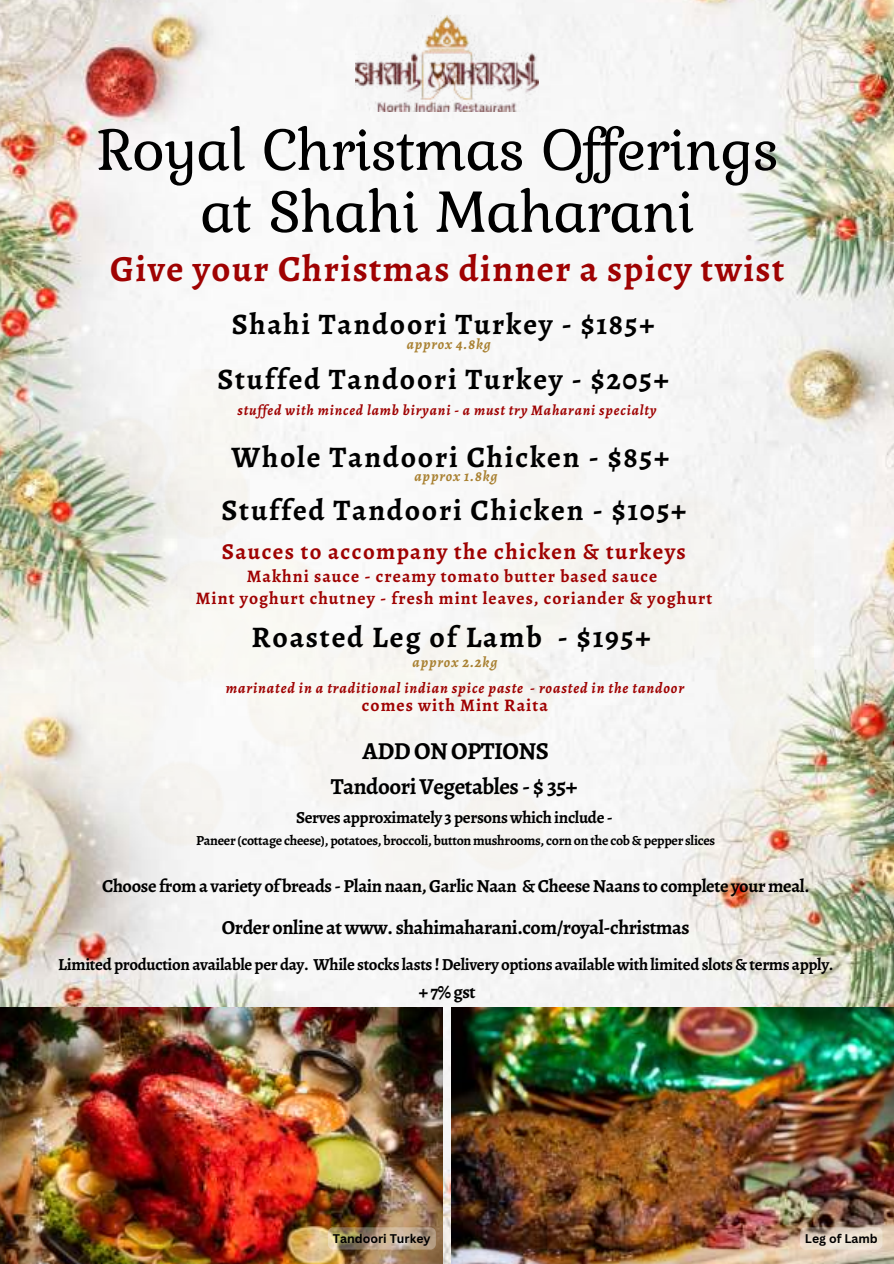
<style>
.page{position:relative;width:894px;height:1264px;background:#fff}
.page>*{position:absolute;margin:0;border:0;box-sizing:border-box;transform-origin:0 0}
.t1{font:62.1px/61.9px "Kurale";letter-spacing:-.02em;color:#000;text-align:center}
.t2{font:700 36.9px "Alegreya";letter-spacing:.04em;color:#9f0202}
.t3{font:700 29.85px "Alegreya";letter-spacing:.06em;color:#000}
.t4{font:700 29.7px "Alegreya";letter-spacing:.06em;color:#000}
.t5{font:700 24.45px "Alegreya";letter-spacing:-.02em;color:#000}
.t6{font:700 22.95px "Alegreya";letter-spacing:-.02em;color:#000}
.t7{font:700 22.8px "Alegreya";letter-spacing:.06em;color:#9f0202}
.t8{font:700 19.95px "Alegreya";letter-spacing:-.02em;color:#000}
.t9{font:700 18.45px "Alegreya";letter-spacing:-.02em;color:#000}
.t10{font:700 17.7px "Alegreya";letter-spacing:.06em;color:#9f0202}
.t11{font:700 17.55px/21.5px "Alegreya";letter-spacing:.06em;color:#9f0202;text-align:center}
.t12{font:700 16.95px "Alegreya";letter-spacing:-.02em;color:#000}
.t13{font:italic 700 15px "Alegreya";letter-spacing:.06em;color:#9f0202}
.t14{font:italic 700 14.7px "Alegreya";letter-spacing:.06em;color:#a98132}
.t15{font:italic 700 14.55px "Alegreya";letter-spacing:.06em;color:#9f0202}
.t16{font:italic 700 14.55px "Alegreya";letter-spacing:.06em;color:#a98132}
.t17{font:700 13.95px "Alegreya";letter-spacing:-.02em;color:#000}
.t18{font:700 12.3px "Canva Sans";color:#000}
</style>
<div class="page">
<img style="left:0;top:0;width:893px;height:1263px">
<img style="left:0;top:1007px;width:442px;height:256px">
<img style="left:452px;top:1007px;width:441px;height:256px">
<img style="left:0;top:369px;width:813px;height:525px">
<img style="left:356px;top:16px;width:182px;height:95px">
<svg style="left:328px;top:1227px;width:108px;height:22px;background:#b19d7f"></svg>
<svg style="left:799px;top:1227px;width:83px;height:22px;background:#ded0c0"></svg>
<h1 class="t1" style="left:97px;top:116px;width:683px">Royal Christmas Offerings at Shahi Maharani</h1>
<h2 class="t2" style="left:110px;top:243px;width:675px">Give your Christmas dinner a spicy twist</h2>
<h3 class="t4" style="left:232px;top:303px;width:424px">Shahi Tandoori Turkey - $185+</h3>
<p class="t16" style="left:406px;top:334px;width:85px">approx 4.8kg</p>
<h3 class="t4" style="left:217px;top:358px;width:452px">Stuffed Tandoori Turkey - $205+</h3>
<p class="t15" style="left:237px;top:399px;width:420px">stuffed with minced lamb biryani - a must try Maharani specialty</p>
<h3 class="t3" style="left:231px;top:436px;width:439px">Whole Tandoori Chicken - $85+</h3>
<p class="t14" style="left:414px;top:466px;width:84px">approx 1.8kg</p>
<h3 class="t3" style="left:221px;top:489px;width:466px">Stuffed Tandoori Chicken - $105+</h3>
<h3 class="t7" style="left:222px;top:535px;width:465px">Sauces to accompany the chicken &amp; turkeys</h3>
<p class="t11" style="left:196px;top:565px;width:518px">Makhni sauce - creamy tomato butter based sauce<br>Mint yoghurt chutney - fresh mint leaves, coriander &amp; yoghurt</p>
<h3 class="t3" style="left:251px;top:617px;width:400px">Roasted Leg of Lamb - $195+</h3>
<p class="t14" style="left:412px;top:651px;width:86px">approx 2.2kg</p>
<p class="t13" style="left:226px;top:676px;width:459px">marinated in a traditional indian spice paste - roasted in the tandoor</p>
<p class="t10" style="left:362px;top:693px;width:187px">comes with Mint Raita</p>
<h3 class="t5" style="left:362px;top:733px;width:188px">ADD ON OPTIONS</h3>
<h3 class="t6" style="left:330px;top:771px;width:248px">Tandoori Vegetables - $ 35+</h3>
<p class="t12" style="left:296px;top:805px;width:318px">Serves approximately 3 persons which include -</p>
<p class="t17" style="left:196px;top:830px;width:520px">Paneer (cottage cheese), potatoes, broccoli, button mushrooms, corn on the cob &amp; pepper slices</p>
<p class="t9" style="left:102px;top:872px;width:708px">Choose from a variety of breads - Plain naan, Garlic Naan &amp; Cheese Naans to complete your meal.</p>
<p class="t8" style="left:222px;top:913px;width:469px">Order online at www. shahimaharani.com/royal-christmas</p>
<p class="t12" style="left:58px;top:952px;width:776px">Limited production available per day. While stocks lasts ! Delivery options available with limited slots &amp; terms apply.</p>
<p class="t9" style="left:418px;top:979px;width:59px">+ 7% gst</p>
<p class="t18" style="left:333px;top:1231px;width:99px">Tandoori Turkey</p>
<p class="t18" style="left:804px;top:1231px;width:74px">Leg of Lamb</p>
</div>
